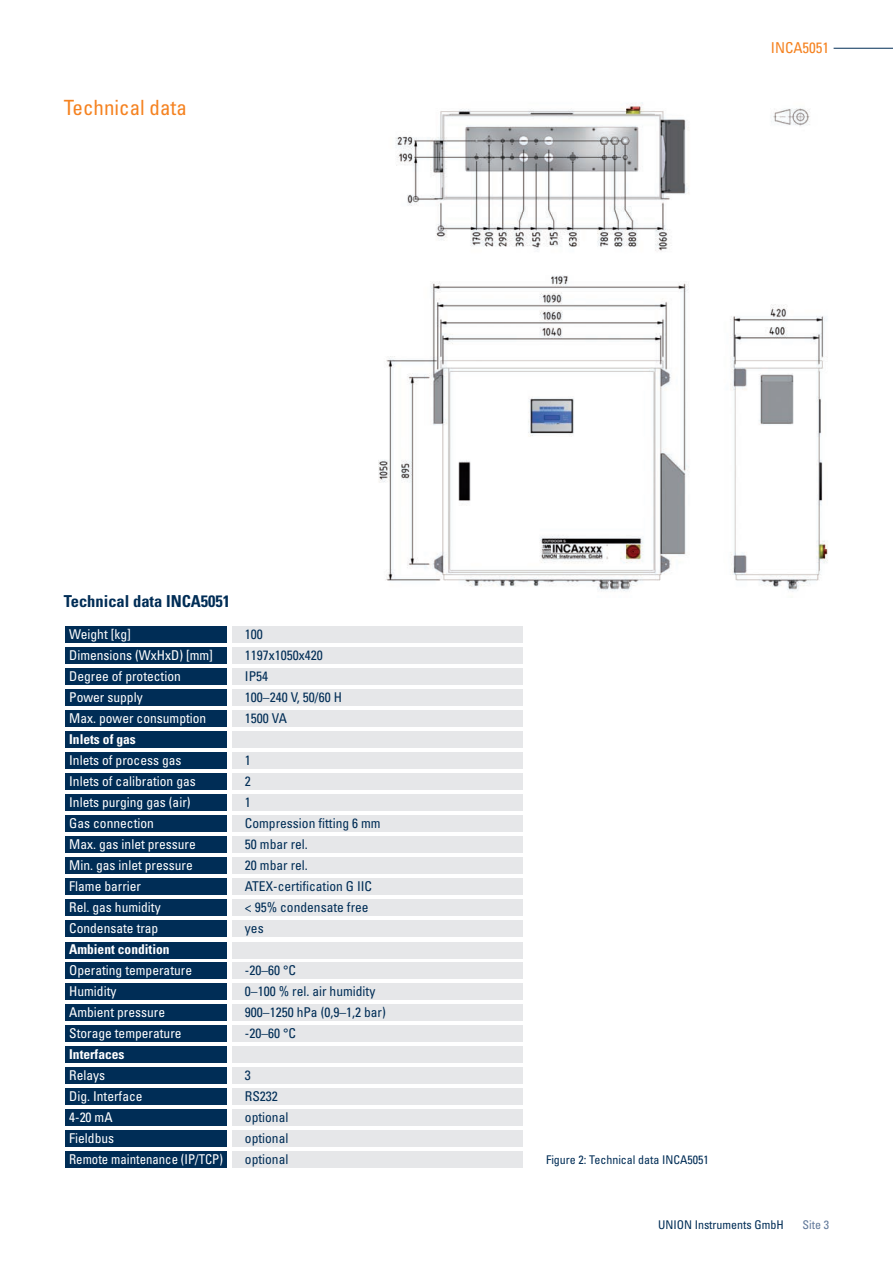
<style>
.page{position:relative;width:893px;height:1263px;background:#fff}
.page>*{position:absolute;margin:0;border:0;box-sizing:border-box;transform-origin:0 0}
.t1{font:condensed 21px "Univers";color:#f58220}
.t2{font:700 condensed 16.5px "Univers";color:#002d56}
.t3{font:condensed 15px "Univers";color:#f58220}
.t4{font:condensed 13.5px "Univers";color:#fff}
.t5{font:condensed 13.5px "Univers";color:#002d56}
.t6{font:700 condensed 13.5px "Univers";color:#fff}
.t7{font:condensed 13.5px "Univers";color:#fff;scale:.95 1}
.t8{font:condensed 12px "Univers";color:#002d56}
.t9{font:condensed 12px "Univers";color:#62799a}
</style>
<div class="page">
<img style="left:378px;top:102px;width:450px;height:490px">
<hr style="left:834px;top:48px;width:59px;height:1px;background:#002d56">
<div style="left:65px;top:626px;width:162px;height:17px;background:#002d56"></div>
<div style="left:232px;top:626px;width:290px;height:17px;background:#e6e7e9"></div>
<div style="left:232px;top:647px;width:290px;height:17px;background:#e6e7e9"></div>
<div style="left:232px;top:668px;width:290px;height:17px;background:#e6e7e9"></div>
<div style="left:232px;top:689px;width:290px;height:17px;background:#e6e7e9"></div>
<div style="left:232px;top:710px;width:290px;height:17px;background:#e6e7e9"></div>
<div style="left:232px;top:731px;width:290px;height:17px;background:#e6e7e9"></div>
<div style="left:232px;top:752px;width:290px;height:17px;background:#e6e7e9"></div>
<div style="left:232px;top:773px;width:290px;height:17px;background:#e6e7e9"></div>
<div style="left:232px;top:794px;width:290px;height:17px;background:#e6e7e9"></div>
<div style="left:232px;top:815px;width:290px;height:17px;background:#e6e7e9"></div>
<div style="left:232px;top:836px;width:290px;height:17px;background:#e6e7e9"></div>
<div style="left:232px;top:857px;width:290px;height:17px;background:#e6e7e9"></div>
<div style="left:232px;top:878px;width:290px;height:17px;background:#e6e7e9"></div>
<div style="left:232px;top:899px;width:290px;height:17px;background:#e6e7e9"></div>
<div style="left:232px;top:920px;width:290px;height:17px;background:#e6e7e9"></div>
<div style="left:232px;top:983px;width:290px;height:17px;background:#e6e7e9"></div>
<div style="left:232px;top:942px;width:290px;height:17px;background:#e6e7e9"></div>
<div style="left:232px;top:962px;width:290px;height:17px;background:#e6e7e9"></div>
<div style="left:232px;top:1004px;width:290px;height:17px;background:#e6e7e9"></div>
<div style="left:232px;top:1025px;width:290px;height:17px;background:#e6e7e9"></div>
<div style="left:232px;top:1046px;width:290px;height:17px;background:#e6e7e9"></div>
<div style="left:232px;top:1067px;width:290px;height:17px;background:#e6e7e9"></div>
<div style="left:232px;top:1088px;width:290px;height:17px;background:#e6e7e9"></div>
<div style="left:232px;top:1109px;width:290px;height:17px;background:#e6e7e9"></div>
<div style="left:232px;top:1130px;width:290px;height:17px;background:#e6e7e9"></div>
<div style="left:232px;top:1151px;width:290px;height:17px;background:#e6e7e9"></div>
<div style="left:65px;top:647px;width:162px;height:17px;background:#002d56"></div>
<div style="left:65px;top:668px;width:162px;height:17px;background:#002d56"></div>
<div style="left:65px;top:689px;width:162px;height:17px;background:#002d56"></div>
<div style="left:65px;top:710px;width:162px;height:17px;background:#002d56"></div>
<div style="left:65px;top:731px;width:162px;height:17px;background:#002d56"></div>
<div style="left:65px;top:752px;width:162px;height:17px;background:#002d56"></div>
<div style="left:65px;top:773px;width:162px;height:17px;background:#002d56"></div>
<div style="left:65px;top:794px;width:162px;height:17px;background:#002d56"></div>
<div style="left:65px;top:815px;width:162px;height:17px;background:#002d56"></div>
<div style="left:65px;top:836px;width:162px;height:17px;background:#002d56"></div>
<div style="left:65px;top:857px;width:162px;height:17px;background:#002d56"></div>
<div style="left:65px;top:878px;width:162px;height:17px;background:#002d56"></div>
<div style="left:65px;top:899px;width:162px;height:17px;background:#002d56"></div>
<div style="left:65px;top:920px;width:162px;height:17px;background:#002d56"></div>
<div style="left:65px;top:983px;width:162px;height:17px;background:#002d56"></div>
<div style="left:65px;top:941px;width:162px;height:17px;background:#002d56"></div>
<div style="left:65px;top:962px;width:162px;height:17px;background:#002d56"></div>
<div style="left:65px;top:1004px;width:162px;height:17px;background:#002d56"></div>
<div style="left:65px;top:1025px;width:162px;height:17px;background:#002d56"></div>
<div style="left:65px;top:1046px;width:162px;height:17px;background:#002d56"></div>
<div style="left:65px;top:1067px;width:162px;height:17px;background:#002d56"></div>
<div style="left:65px;top:1088px;width:162px;height:17px;background:#002d56"></div>
<div style="left:65px;top:1109px;width:162px;height:17px;background:#002d56"></div>
<div style="left:65px;top:1130px;width:162px;height:17px;background:#002d56"></div>
<div style="left:65px;top:1151px;width:162px;height:17px;background:#002d56"></div>
<h1 class="t1" style="left:64px;top:100px;width:125px">Technical data</h1>
<p class="t3" style="left:771px;top:43px;width:60px">INCA5051</p>
<p class="t2" style="left:64px;top:595px;width:168px">Technical data INCA5051</p>
<p class="t4" style="left:69px;top:629px;width:63px">Weight [kg]</p>
<p class="t5" style="left:245px;top:629px;width:19px">100</p>
<p class="t4" style="left:69px;top:650px;width:145px">Dimensions (WxHxD) [mm]</p>
<p class="t5" style="left:245px;top:650px;width:79px">1197x1050x420</p>
<p class="t4" style="left:69px;top:671px;width:113px">Degree of protection</p>
<p class="t5" style="left:245px;top:671px;width:25px">IP54</p>
<p class="t4" style="left:69px;top:692px;width:75px">Power supply</p>
<p class="t5" style="left:245px;top:692px;width:98px">100–240 V, 50/60 H</p>
<p class="t4" style="left:69px;top:713px;width:139px">Max. power consumption</p>
<p class="t5" style="left:245px;top:713px;width:44px">1500 VA</p>
<p class="t6" style="left:69px;top:734px;width:68px">Inlets of gas</p>
<p class="t4" style="left:69px;top:755px;width:114px">Inlets of process gas</p>
<p class="t5" style="left:245px;top:755px;width:7px">1</p>
<p class="t4" style="left:69px;top:776px;width:128px">Inlets of calibration gas</p>
<p class="t5" style="left:245px;top:776px;width:7px">2</p>
<p class="t4" style="left:69px;top:797px;width:123px">Inlets purging gas (air)</p>
<p class="t5" style="left:245px;top:797px;width:7px">1</p>
<p class="t4" style="left:69px;top:818px;width:86px">Gas connection</p>
<p class="t5" style="left:245px;top:818px;width:137px">Compression fitting 6 mm</p>
<p class="t4" style="left:69px;top:839px;width:128px">Max. gas inlet pressure</p>
<p class="t5" style="left:245px;top:839px;width:64px">50 mbar rel.</p>
<p class="t4" style="left:69px;top:860px;width:125px">Min. gas inlet pressure</p>
<p class="t5" style="left:245px;top:860px;width:64px">20 mbar rel.</p>
<p class="t4" style="left:69px;top:881px;width:73px">Flame barrier</p>
<p class="t5" style="left:245px;top:881px;width:129px">ATEX-certification G IIC</p>
<p class="t4" style="left:69px;top:902px;width:93px">Rel. gas humidity</p>
<p class="t5" style="left:245px;top:902px;width:125px">&lt; 95% condensate free</p>
<p class="t4" style="left:69px;top:923px;width:91px">Condensate trap</p>
<p class="t5" style="left:245px;top:923px;width:20px">yes</p>
<p class="t6" style="left:69px;top:944px;width:102px">Ambient condition</p>
<p class="t4" style="left:69px;top:965px;width:124px">Operating temperature</p>
<p class="t5" style="left:245px;top:965px;width:53px">-20–60 °C</p>
<p class="t4" style="left:69px;top:986px;width:49px">Humidity</p>
<p class="t5" style="left:245px;top:986px;width:132px">0–100 % rel. air humidity</p>
<p class="t4" style="left:69px;top:1007px;width:97px">Ambient pressure</p>
<p class="t5" style="left:245px;top:1007px;width:142px">900–1250 hPa (0,9–1,2 bar)</p>
<p class="t4" style="left:69px;top:1028px;width:114px">Storage temperature</p>
<p class="t5" style="left:245px;top:1028px;width:53px">-20–60 °C</p>
<p class="t6" style="left:69px;top:1049px;width:57px">Interfaces</p>
<p class="t4" style="left:69px;top:1070px;width:37px">Relays</p>
<p class="t5" style="left:245px;top:1070px;width:7px">3</p>
<p class="t4" style="left:69px;top:1091px;width:75px">Dig. Interface</p>
<p class="t5" style="left:245px;top:1091px;width:34px">RS232</p>
<p class="t4" style="left:69px;top:1112px;width:45px">4-20 mA</p>
<p class="t5" style="left:245px;top:1112px;width:45px">optional</p>
<p class="t4" style="left:69px;top:1133px;width:46px">Fieldbus</p>
<p class="t5" style="left:245px;top:1133px;width:45px">optional</p>
<p class="t7" style="left:69px;top:1154px;width:163px">Remote maintenance (IP/TCP)</p>
<p class="t5" style="left:245px;top:1154px;width:45px">optional</p>
<p class="t8" style="left:546px;top:1155px;width:164px">Figure 2: Technical data INCA5051</p>
<p class="t8" style="left:658px;top:1220px;width:127px">UNION Instruments GmbH</p>
<p class="t9" style="left:802px;top:1220px;width:28px">Site 3</p>
</div>
